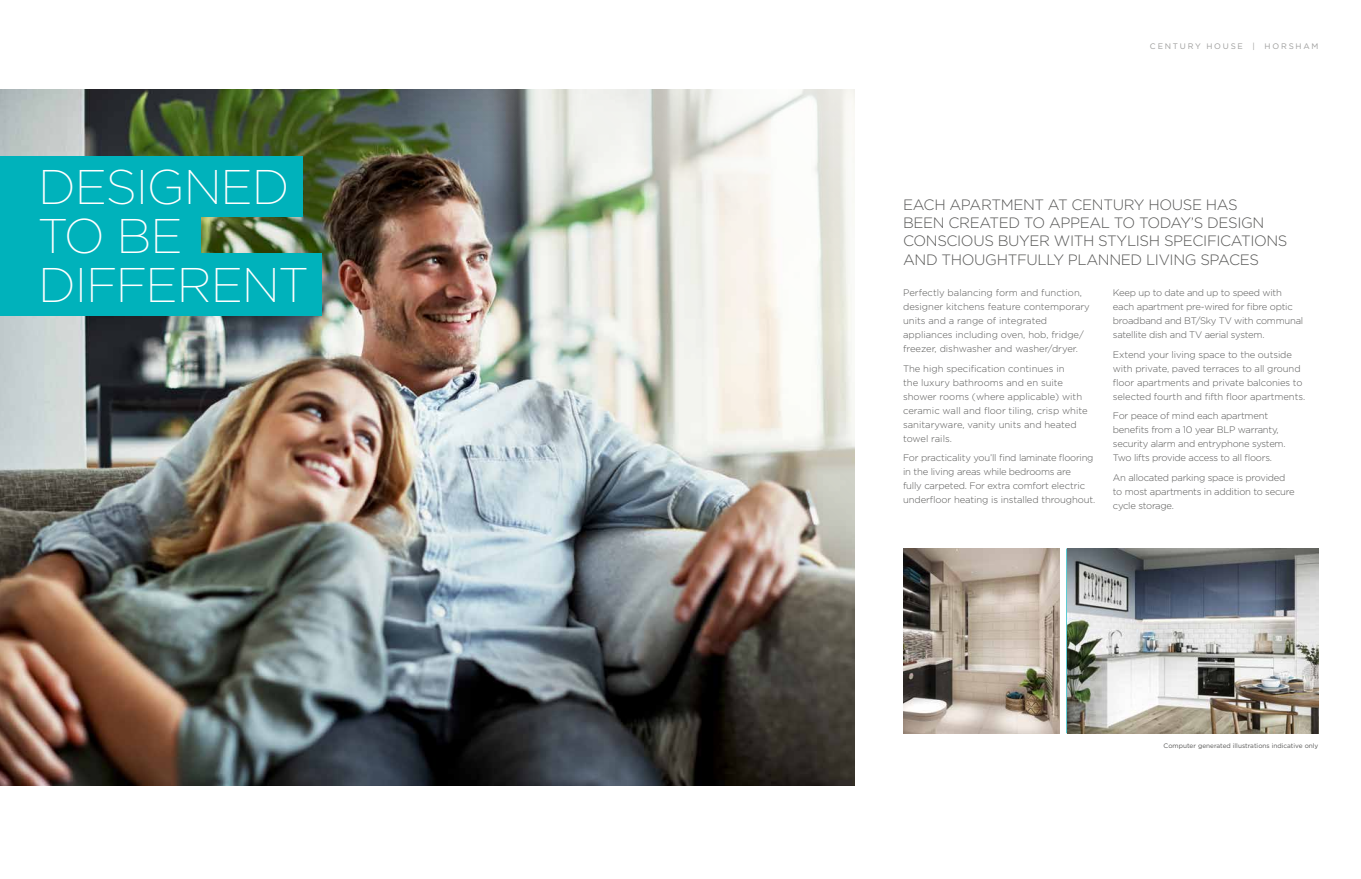
<style>
.page{position:relative;width:1361px;height:879px;background:#fff}
.page>*{position:absolute;margin:0;border:0;box-sizing:border-box;transform-origin:0 0}
.t1{font:200 48.6px/48.6px "Gotham";letter-spacing:-.025em;color:#fff}
.t2{font:300 15px/18px "Gotham";letter-spacing:-.025em;color:#575756}
.t3{font:300 9.5px/14px "Gotham";letter-spacing:-.02em;color:#575756}
.t4{font:300 9.5px/14px "Gotham";color:#575756}
.t5{font:8px "Gotham";letter-spacing:.22em;color:#9d9d9c}
.t6{font:6.5px "Gotham";color:#575756}
</style>
<div class="page">
<img style="left:0;top:89px;width:854px;height:696px">
<div style="left:0;top:205px;width:200px;height:60px;background:#00b2bb"></div>
<div style="left:0;top:253px;width:321px;height:63px;background:#00b2bb"></div>
<div style="left:0;top:156px;width:302px;height:60px;background:#00b2bb"></div>
<img style="left:1067px;top:548px;width:251px;height:185px">
<img style="left:903px;top:548px;width:156px;height:185px">
<h1 class="t1" style="left:38px;top:161px;width:271px">DESIGNED<br>TO BE<br>DIFFERENT</h1>
<p class="t5" style="left:1150px;top:41px;width:170px">CENTURY HOUSE | HORSHAM</p>
<h2 class="t2" style="left:903px;top:196px;width:386px">EACH APARTMENT AT CENTURY HOUSE HAS<br>BEEN CREATED TO APPEAL TO TODAY’S DESIGN CONSCIOUS BUYER WITH STYLISH SPECIFICATIONS AND THOUGHTFULLY PLANNED LIVING SPACES</h2>
<p class="t4" style="left:903px;top:285px;width:188px">Perfectly balancing form and function, designer kitchens feature contemporary units and a range of integrated appliances including oven, hob, fridge/ freezer, dishwasher and washer/dryer.</p>
<p class="t4" style="left:903px;top:361px;width:186px">The high specification continues in<br>the luxury bathrooms and en suite shower rooms (where applicable) with ceramic wall and floor tiling, crisp white sanitaryware, vanity units and heated towel rails.</p>
<p class="t3" style="left:903px;top:451px;width:194px">For practicality you’ll find laminate flooring in the living areas while bedrooms are<br>fully carpeted. For extra comfort electric underfloor heating is installed throughout.</p>
<p class="t3" style="left:1113px;top:285px;width:192px">Keep up to date and up to speed with each apartment pre-wired for fibre optic broadband and BT/Sky TV with communal satellite dish and TV aerial system.</p>
<p class="t3" style="left:1113px;top:347px;width:194px">Extend your living space to the outside with private, paved terraces to all ground floor apartments and private balconies to selected fourth and fifth floor apartments.</p>
<p class="t3" style="left:1113px;top:409px;width:174px">For peace of mind each apartment benefits from a 10 year BLP warranty, security alarm and entryphone system.<br>Two lifts provide access to all floors.</p>
<p class="t3" style="left:1113px;top:470px;width:183px">An allocated parking space is provided to most apartments in addition to secure cycle storage.</p>
<p class="t6" style="left:1163px;top:741px;width:156px">Computer generated illustrations indicative only</p>
</div>
